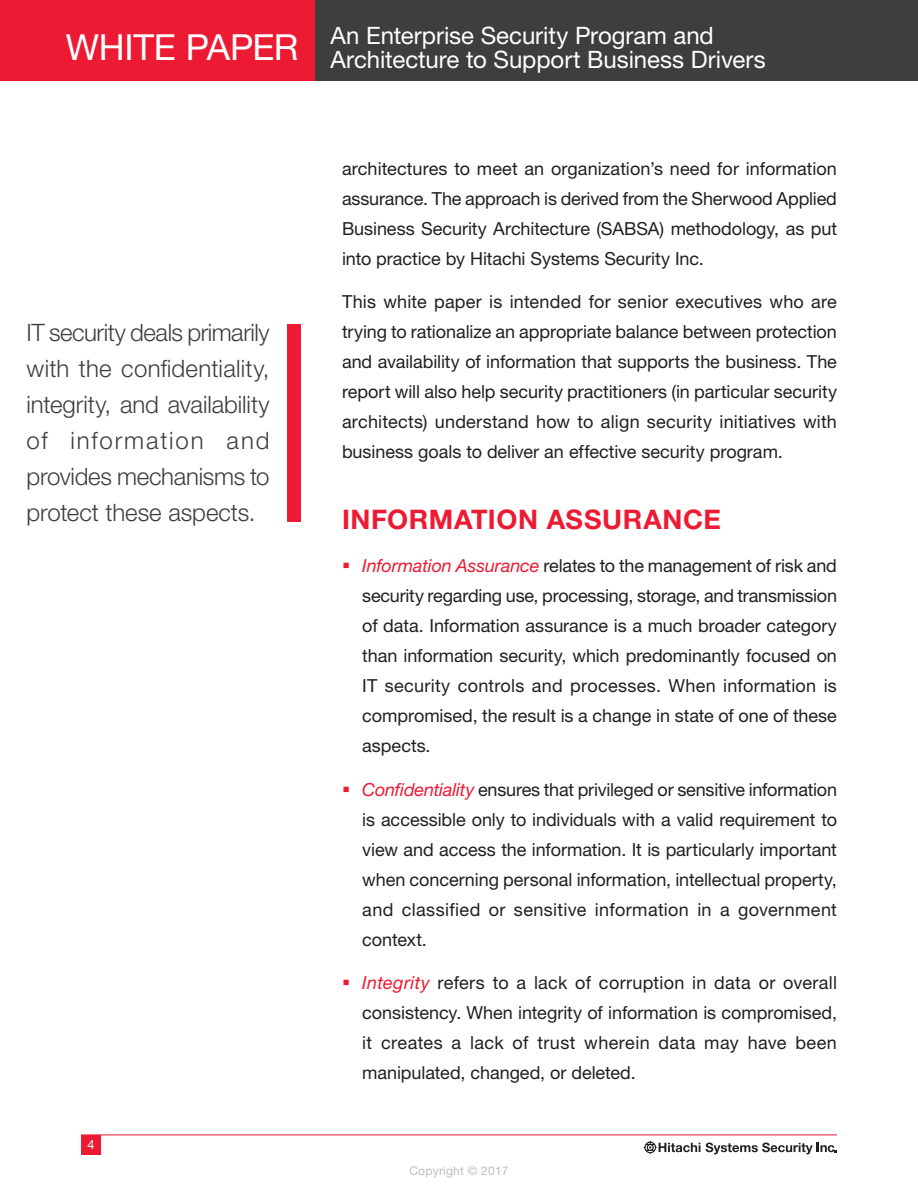
<style>
.page{position:relative;width:918px;height:1188px;background:#fff}
.page>*{position:absolute;margin:0;border:0;box-sizing:border-box;transform-origin:0 0}
.Page_Title{font:36px "Helvetica Neue LT Std";letter-spacing:-.01em;color:#fff}
.t1{font:700 27px "Helvetica Neue LT Std";letter-spacing:.02em;color:#ed1a33}
.Callout_text{font:300 24px/36px "Helvetica Neue LT Std";letter-spacing:-.005em;color:#3e3e3f;text-align:justify}
.Page_Title-2{font:24px "Helvetica Neue LT Std";letter-spacing:-.005em;color:#fff}
.Body_Text{font:18px/30px "Helvetica Neue LT Std";color:#231f20;text-align:justify}
.Page_Numbers{font:12.75px "Helvetica Neue LT Std";color:#fff}
.Copyright{font:12px "Helvetica Neue LT Std";letter-spacing:.02em;color:#bcbdc0}
.s1{font-style:italic;color:#ed1a33}
</style>
<div class="page">
<div style="left:0;top:0;width:688px;height:81px;background:#ed1a33"></div>
<div style="left:315px;top:0;width:603px;height:81px;background:#3e3e3f"></div>
<div style="left:288px;top:324px;width:13px;height:197px;background:#ed1a33"></div>
<hr style="left:81px;top:1135px;width:756px;height:1px;background:#ed1a33">
<svg style="left:643px;top:1140px;width:57px;height:15px"></svg>
<svg style="left:706px;top:1143px;width:131px;height:11px"></svg>
<div style="left:81px;top:1135px;width:20px;height:20px;background:#ed1a33"></div>
<p class="Page_Title" style="left:66px;top:26px;width:234px">WHITE PAPER</p>
<p class="Page_Title-2" style="left:331px;top:21px;width:385px">An Enterprise Security Program and</p>
<p class="Page_Title-2" style="left:331px;top:45px;width:437px">Architecture to Support Business Drivers</p>
<p class="Callout_text" style="left:27px;top:314px;width:245px">IT security deals primarily with the confidentiality, integrity, and availability of information and provides mechanisms to protect these aspects.</p>
<p class="Page_Numbers" style="left:87px;top:1137px;width:9px">4</p>
<p class="Body_Text" style="left:342px;top:153px;width:497px">architectures to meet an organization’s need for information assurance. The approach is derived from the Sherwood Applied Business Security Architecture (SABSA) methodology, as put into practice by Hitachi Systems Security Inc.</p>
<p class="Body_Text" style="left:342px;top:287px;width:497px">This white paper is intended for senior executives who are trying to rationalize an appropriate balance between protection and availability of information that supports the business. The report will also help security practitioners (in particular security architects) understand how to align security initiatives with business goals to deliver an effective security program.</p>
<h1 class="t1" style="left:342px;top:503px;width:381px">INFORMATION ASSURANCE</h1>
<p class="Body_Text" style="left:362px;top:551px;width:476px"><span class="s1">Information Assurance</span> relates to the management of risk and security regarding use, processing, storage, and transmission of data. Information assurance is a much broader category than information security, which predominantly focused on IT security controls and processes. When information is compromised, the result is a change in state of one of these aspects.</p>
<p class="Body_Text" style="left:362px;top:774px;width:476px"><span class="s1">Confidentiality</span> ensures that privileged or sensitive information is accessible only to individuals with a valid requirement to view and access the information. It is particularly important when concerning personal information, intellectual property, and classified or sensitive information in a government context.</p>
<p class="Body_Text" style="left:362px;top:968px;width:476px"><span class="s1">Integrity</span> refers to a lack of corruption in data or overall consistency. When integrity of information is compromised, it creates a lack of trust wherein data may have been manipulated, changed, or deleted.</p>
<p class="Copyright" style="left:409px;top:1163px;width:101px">Copyright © 2017</p>
</div>
